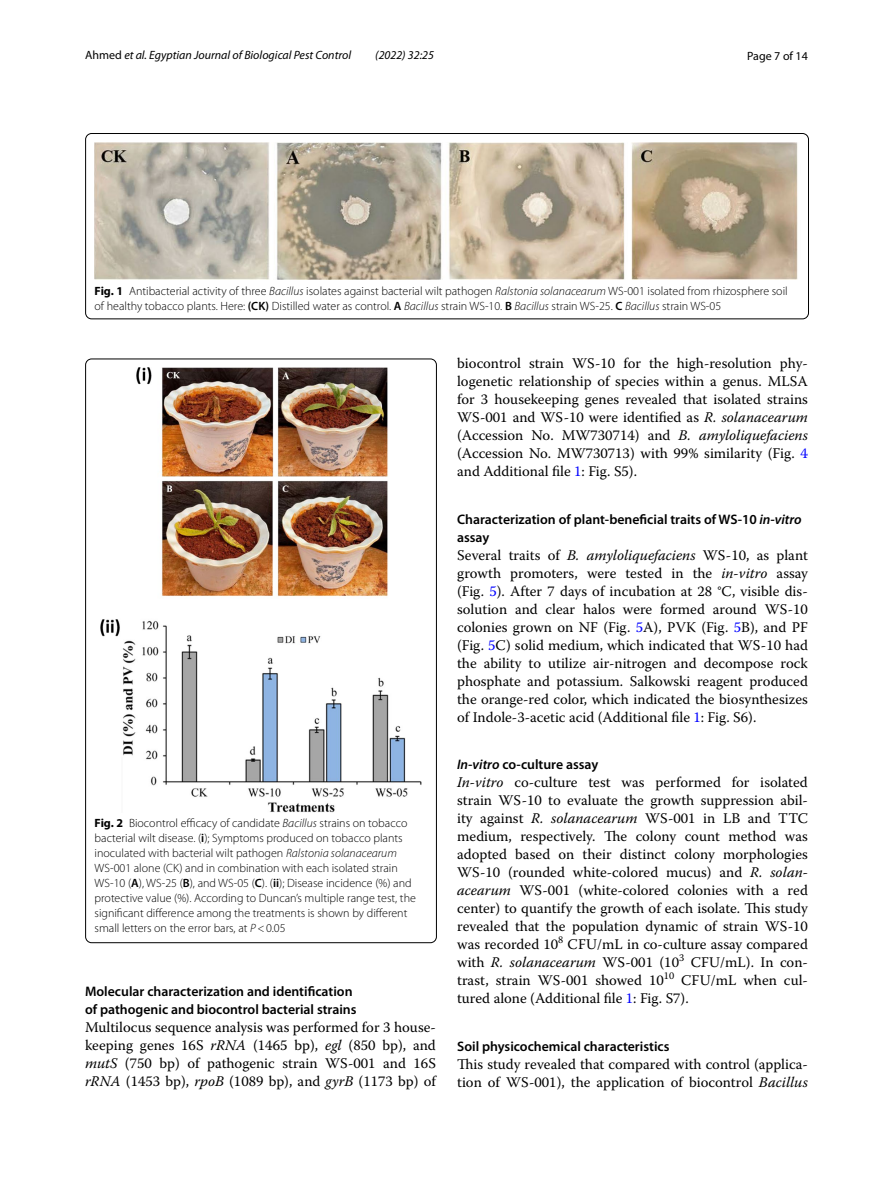
<style>
.page{position:relative;width:893px;height:1187px;background:#fff}
.page>*{position:absolute;margin:0;border:0;box-sizing:border-box;transform-origin:0 0}
.t1{font:14.7px/18px "Warnock Pro";color:#000;text-align:justify}
.t2{font:600 13.8px/18px "Myriad Pro";color:#000}
.t3{font:300 12px/15px "Myriad Pro";color:#000}
.t4{font:italic 12px "Myriad Pro";color:#000}
.t5{font:12px "Myriad Pro";color:#000}
.s1{font-style:normal}
.s2{font-weight:700}
.s3{font-style:italic}
.s4{font-weight:600}
.s5{color:#00f}
</style>
<div class="page">
<img style="left:94px;top:142px;width:704px;height:137px">
<div style="left:85px;top:133px;width:724px;height:186px;border:1px solid #000;border-radius:6px"></div>
<img style="left:100px;top:368px;width:322px;height:444px">
<p class="t4" style="left:85px;top:48px;width:268px"><span class="s1">Ahmed</span> et al. Egyptian Journal of Biological Pest Control</p>
<p class="t4" style="left:375px;top:48px;width:60px">(2022) 32:25</p>
<p class="t5" style="left:747px;top:48px;width:62px">Page 7 of 14</p>
<p class="t3" style="left:95px;top:283px;width:695px"><span class="s2">Fig. 1</span> Antibacterial activity of three <span class="s3">Bacillus</span> isolates against bacterial wilt pathogen <span class="s3">Ralstonia solanacearum</span> WS-001 isolated from rhizosphere soil of healthy tobacco plants. Here: <span class="s4">(CK)</span> Distilled water as control. <span class="s4">A</span> <span class="s3">Bacillus</span> strain WS-10. <span class="s4">B</span> <span class="s3">Bacillus</span> strain WS-25. <span class="s4">C</span> <span class="s3">Bacillus</span> strain WS-05</p>
<p class="t3" style="left:95px;top:815px;width:323px"><span class="s2">Fig. 2</span> Biocontrol efficacy of candidate <span class="s3">Bacillus</span> strains on tobacco bacterial wilt disease. (<span class="s4">i</span>); Symptoms produced on tobacco plants inoculated with bacterial wilt pathogen <span class="s3">Ralstonia solanacearum </span>WS-001 alone (CK) and in combination with each isolated strain WS-10 (<span class="s4">A</span>), WS-25 (<span class="s4">B</span>), and WS-05 (<span class="s4">C</span>). (<span class="s4">ii</span>); Disease incidence (%) and protective value (%). According to Duncan’s multiple range test, the significant difference among the treatments is shown by different small letters on the error bars, at <span class="s3">P</span>&lt;0.05</p>
<p class="t2" style="left:85px;top:981px;width:273px">Molecular characterization and identification of pathogenic and biocontrol bacterial strains</p>
<p class="t1" style="left:85px;top:1017px;width:352px">Multilocus sequence analysis was performed for 3 house&shy;keeping genes 16S <span class="s3">rRNA</span> (1465 bp), <span class="s3">egl</span> (850 bp), and <span class="s3">mutS</span> (750 bp) of pathogenic strain WS-001 and 16S <span class="s3">rRNA</span> (1453 bp), <span class="s3">rpoB</span> (1089 bp), and <span class="s3">gyrB</span> (1173 bp) of</p>
<p class="t1" style="left:457px;top:354px;width:352px">biocontrol strain WS-10 for the high-resolution phy&shy;logenetic relationship of species within a genus. MLSA for 3 housekeeping genes revealed that isolated strains WS-001 and WS-10 were identified as <span class="s3">R. solanacearum </span>(Accession No. MW730714) and <span class="s3">B. amyloliquefaciens </span>(Accession No. MW730713) with 99% similarity (Fig. <span class="s5">4 </span>and Additional file <span class="s5">1</span>: Fig. S5).</p>
<p class="t2" style="left:457px;top:509px;width:346px">Characterization of plant‑beneficial traits of WS‑10 <span class="s3">in‑vitro </span>assay</p>
<p class="t1" style="left:457px;top:545px;width:352px">Several traits of <span class="s3">B. amyloliquefaciens</span> WS-10, as plant growth promoters, were tested in the <span class="s3">in-vitro</span> assay (Fig. <span class="s5">5</span>). After 7 days of incubation at 28 °C, visible dis&shy;solution and clear halos were formed around WS-10 colonies grown on NF (Fig. <span class="s5">5</span>A), PVK (Fig. <span class="s5">5</span>B), and PF (Fig. <span class="s5">5</span>C) solid medium, which indicated that WS-10 had the ability to utilize air-nitrogen and decompose rock phosphate and potassium. Salkowski reagent produced the orange-red color, which indicated the biosynthesizes of Indole-3-acetic acid (Additional file <span class="s5">1</span>: Fig. S6).</p>
<p class="t2" style="left:457px;top:755px;width:143px"><span class="s3">In‑vitro</span> co‑culture assay</p>
<p class="t1" style="left:457px;top:773px;width:352px"><span class="s3">In-vitro</span> co-culture test was performed for isolated strain WS-10 to evaluate the growth suppression abil&shy;ity against <span class="s3">R. solanacearum</span> WS-001 in LB and TTC medium, respectively. The colony count method was adopted based on their distinct colony morphologies WS-10 (rounded white-colored mucus) and <span class="s3">R. solan&shy;acearum</span> WS-001 (white-colored colonies with a red center) to quantify the growth of each isolate. This study revealed that the population dynamic of strain WS-10 was recorded 10<sup>8</sup> CFU/mL in co-culture assay compared with <span class="s3">R. solanacearum</span> WS-001 (10<sup>3</sup> CFU/mL). In con&shy;trast, strain WS-001 showed 10<sup>10</sup> CFU/mL when cul&shy;tured alone (Additional file <span class="s5">1</span>: Fig. S7).</p>
<p class="t2" style="left:457px;top:1036px;width:214px">Soil physicochemical characteristics</p>
<p class="t1" style="left:457px;top:1054px;width:352px">This study revealed that compared with control (applica&shy;tion of WS-001), the application of biocontrol <span class="s3">Bacillus</span></p>
</div>
